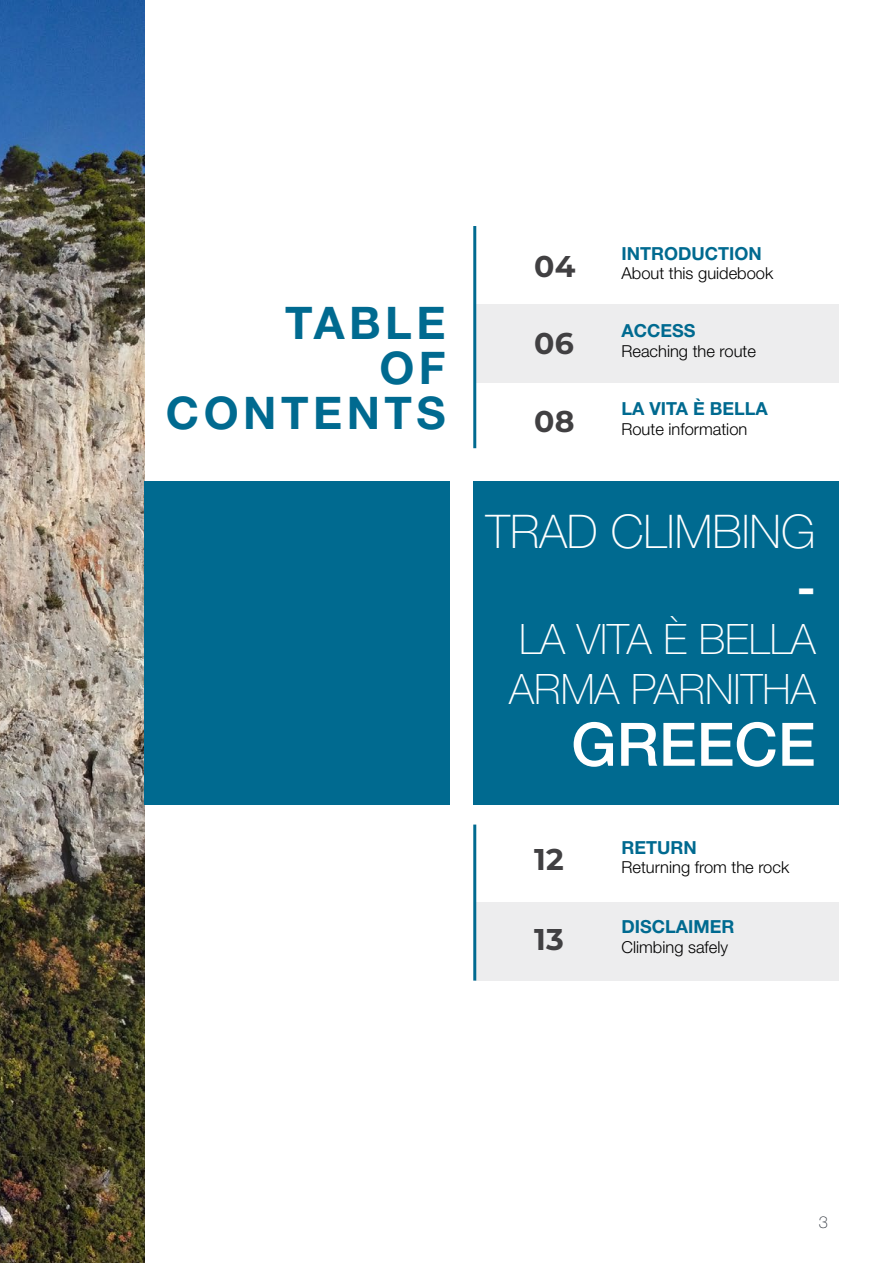
<style>
.page{position:relative;width:893px;height:1263px;background:#fff}
.page>*{position:absolute;margin:0;border:0;box-sizing:border-box;transform-origin:0 0}
.t1{font:500 60px "Helvetica Neue LT Std";color:#fff}
.t2{font:100 46.5px "Helvetica Neue LT Std";color:#fff}
.t3{font:700 46.5px "Helvetica Neue LT Std";color:#fff}
.t4{font:700 45px/45px "Helvetica Neue LT Std";letter-spacing:.1em;color:#006a90;text-align:right}
.t5{font:100 42px/50.4px "Helvetica Neue LT Std";color:#fff}
.t6{font:700 30px "Montserrat";color:#414042}
.t7{font:700 18px "Helvetica Neue LT Std";color:#006a90}
.t8{font:300 16.5px "Helvetica Neue LT Std";color:#000}
.t9{font:100 16.5px "Helvetica Neue LT Std";color:#2e333c}
</style>
<div class="page">
<img style="left:0;top:0;width:145px;height:1263px">
<div style="left:475px;top:304px;width:364px;height:78px;background:#ededee"></div>
<div style="left:145px;top:481px;width:305px;height:324px;background:#006a90"></div>
<div style="left:473px;top:481px;width:366px;height:324px;background:#006a90"></div>
<hr style="left:473px;top:226px;width:3px;height:222px;background:#006a90">
<div style="left:475px;top:902px;width:364px;height:78px;background:#ededee"></div>
<hr style="left:473px;top:824px;width:3px;height:156px;background:#006a90">
<h3 class="t4" style="left:166px;top:300px;width:281px">TABLE<br>OF<br>CONTENTS</h3>
<h3 class="t6" style="left:534px;top:244px;width:43px">04</h3>
<h3 class="t6" style="left:534px;top:322px;width:41px">06</h3>
<h3 class="t6" style="left:534px;top:399px;width:42px">08</h3>
<p class="t7" style="left:621px;top:242px;width:142px">INTRODUCTION</p>
<p class="t8" style="left:621px;top:263px;width:153px">About this guidebook</p>
<p class="t7" style="left:621px;top:320px;width:76px">ACCESS</p>
<p class="t8" style="left:621px;top:341px;width:136px">Reaching the route</p>
<p class="t7" style="left:621px;top:397px;width:148px">LA VITA È BELLA</p>
<p class="t8" style="left:621px;top:418px;width:127px">Route information</p>
<h2 class="t2" style="left:486px;top:505px;width:331px">TRAD CLIMBING</h2>
<h2 class="t3" style="left:797px;top:558px;width:20px">-</h2>
<h3 class="t5" style="left:509px;top:614px;width:308px">LA VITA È BELLA<br>ARMA PARNITHA</h3>
<h1 class="t1" style="left:571px;top:709px;width:246px">GREECE</h1>
<h3 class="t6" style="left:534px;top:838px;width:31px">12</h3>
<h3 class="t6" style="left:534px;top:918px;width:31px">13</h3>
<p class="t7" style="left:621px;top:836px;width:77px">RETURN</p>
<p class="t8" style="left:621px;top:857px;width:169px">Returning from the rock</p>
<p class="t7" style="left:621px;top:916px;width:114px">DISCLAIMER</p>
<p class="t8" style="left:621px;top:937px;width:108px">Climbing safely</p>
<p class="t9" style="left:819px;top:1213px;width:11px">3</p>
</div>
